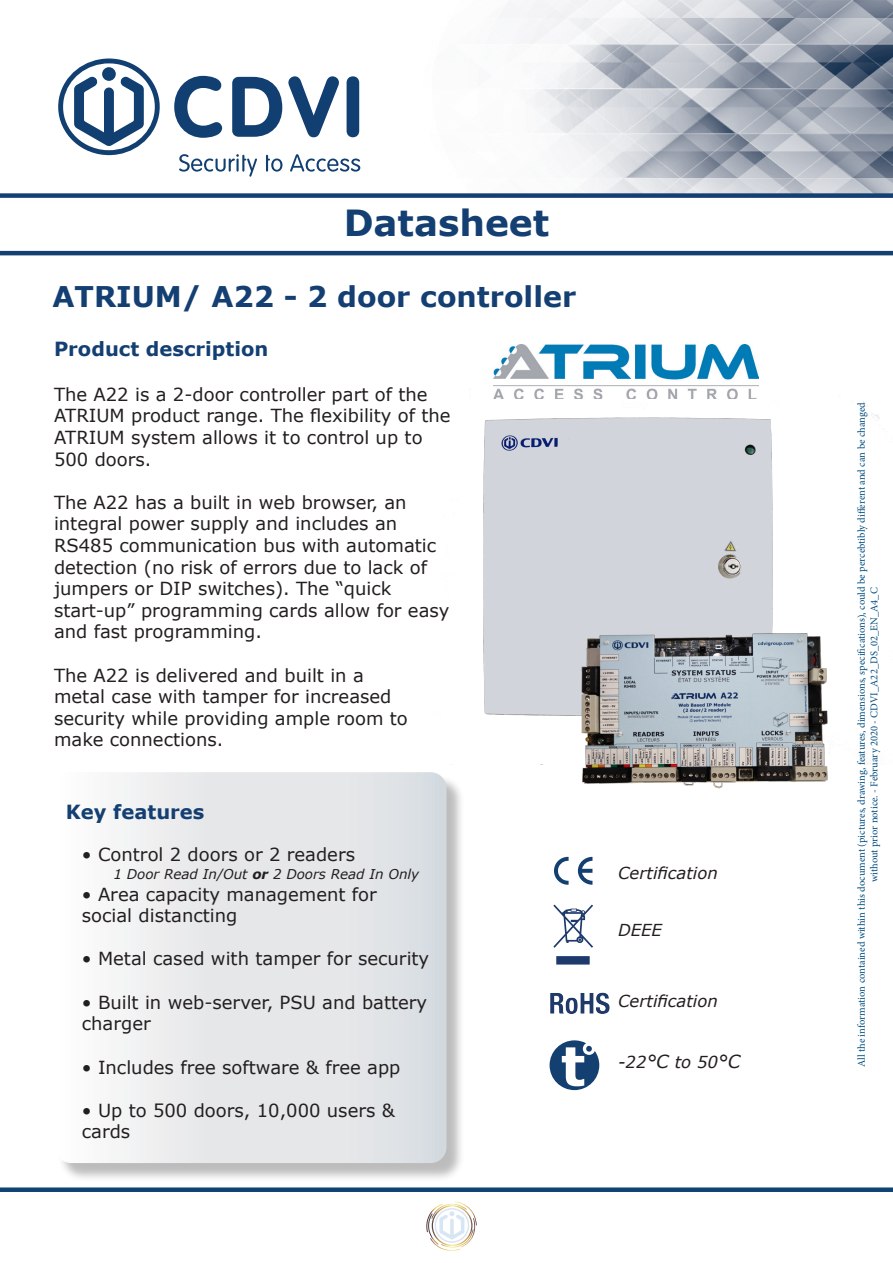
<style>
.page{position:relative;width:893px;height:1263px;background:#fff}
.page>*{position:absolute;margin:0;border:0;box-sizing:border-box;transform-origin:0 0}
.t1{font:700 36px "Verdana";color:#143f72}
.t2{font:700 28.5px "Verdana";color:#143f72}
.t3{font:700 19.5px "Verdana";color:#143f72}
.t4{font:18px/21.6px "Verdana";color:#231f20}
.t5{font:italic 16.5px "Verdana";color:#231f20}
.t6{font:italic 13.5px "Verdana";color:#231f20}
.t7{font:10.5px/12.6px "Minion Pro";color:#014d7f;text-align:center}
.s1{font-weight:700}
.s2{font-size:18px}
</style>
<div class="page">
<img style="left:346px;top:0;width:547px;height:193px">
<div style="left:0;top:193px;width:893px;height:5px;background:#143f72"></div>
<div style="left:0;top:1187px;width:893px;height:5px;background:#0f4372"></div>
<hr style="left:0;top:251px;width:893px;height:4px;background:#143f71">
<div style="left:58px;top:775px;width:407px;height:407px;background:#231f20;opacity:.3"></div>
<svg style="left:58px;top:772px;width:388px;height:391px"></svg>
<svg style="left:58px;top:59px;width:102px;height:96px"></svg>
<svg style="left:179px;top:154px;width:78px;height:23px"></svg>
<svg style="left:266px;top:155px;width:16px;height:17px"></svg>
<svg style="left:290px;top:154px;width:70px;height:18px"></svg>
<svg style="left:174px;top:76px;width:48px;height:62px"></svg>
<svg style="left:232px;top:77px;width:50px;height:60px"></svg>
<svg style="left:288px;top:76px;width:51px;height:61px"></svg>
<div style="left:347px;top:76px;width:12px;height:61px;background:#113f71;border-radius:6px"></div>
<img style="left:350px;top:398px;width:530px;height:366px">
<img style="left:493px;top:344px;width:266px;height:54px">
<svg style="left:426px;top:1201px;width:51px;height:50px"></svg>
<svg style="left:578px;top:857px;width:14px;height:28px"></svg>
<svg style="left:554px;top:857px;width:15px;height:28px"></svg>
<svg style="left:553px;top:904px;width:40px;height:60px"></svg>
<svg style="left:550px;top:1040px;width:49px;height:50px"></svg>
<img style="left:550px;top:992px;width:60px;height:22px">
<img style="left:555px;top:620px;width:298px;height:169px">
<p class="t1" style="left:344px;top:199px;width:207px">Datasheet</p>
<p class="t2" style="left:52px;top:278px;width:525px">ATRIUM/ A22 - 2 door controller</p>
<p class="t3" style="left:54px;top:336px;width:216px">Product description</p>
<p class="t4" style="left:54px;top:384px;width:398px">The A22 is a 2-door controller part of the ATRIUM product range. The flexibility of the ATRIUM system allows it to control up to 500 doors.</p>
<p class="t4" style="left:54px;top:492px;width:354px">The A22 has a built in web browser, an</p>
<p class="t4" style="left:54px;top:513px;width:384px">integral power supply and includes an<br>RS485 communication bus with automatic detection (no risk of errors due to lack of</p>
<p class="t4" style="left:54px;top:578px;width:339px">jumpers or DIP switches). The “quick</p>
<p class="t4" style="left:54px;top:600px;width:397px">start-up” programming cards allow for easy and fast programming.</p>
<p class="t4" style="left:54px;top:664px;width:311px">The A22 is delivered and built in a</p>
<p class="t4" style="left:54px;top:686px;width:339px">metal case with tamper for increased</p>
<p class="t4" style="left:54px;top:708px;width:355px">security while providing ample room to make connections.</p>
<p class="t3" style="left:66px;top:799px;width:140px">Key features</p>
<p class="t4" style="left:82px;top:844px;width:275px">• Control 2 doors or 2 readers</p>
<p class="t6" style="left:113px;top:865px;width:307px">1 Door Read In/Out <span class="s1">or</span> 2 Doors Read In Only</p>
<p class="t4" style="left:82px;top:883px;width:297px">• Area capacity management for</p>
<p class="t4" style="left:82px;top:905px;width:157px">social distancting</p>
<p class="t4" style="left:82px;top:948px;width:349px">• Metal cased with tamper for security</p>
<p class="t4" style="left:82px;top:991px;width:347px">• Built in web-server, PSU and battery charger</p>
<p class="t4" style="left:82px;top:1056px;width:320px">• Includes free software &amp; free app</p>
<p class="t4" style="left:82px;top:1099px;width:315px">• Up to 500 doors, 10,000 users &amp; cards</p>
<p class="t5" style="left:618px;top:863px;width:101px">Certification</p>
<p class="t5" style="left:618px;top:919px;width:45px">DEEE</p>
<p class="t5" style="left:618px;top:990px;width:101px">Certification</p>
<p class="t5" style="left:618px;top:1051px;width:124px">-22<span class="s2">°C</span> to 50<span class="s2">°C</span></p>
<p class="t7" style="left:855px;top:1067px;width:667px;rotate:-90deg">All the information contained within this document (pictures, drawing, features, dimensions, specifications), could be percebtibly different and can be changed without prior notice. - February 2020 - CDVI_A22_DS_02_EN_A4_C</p>
</div>
